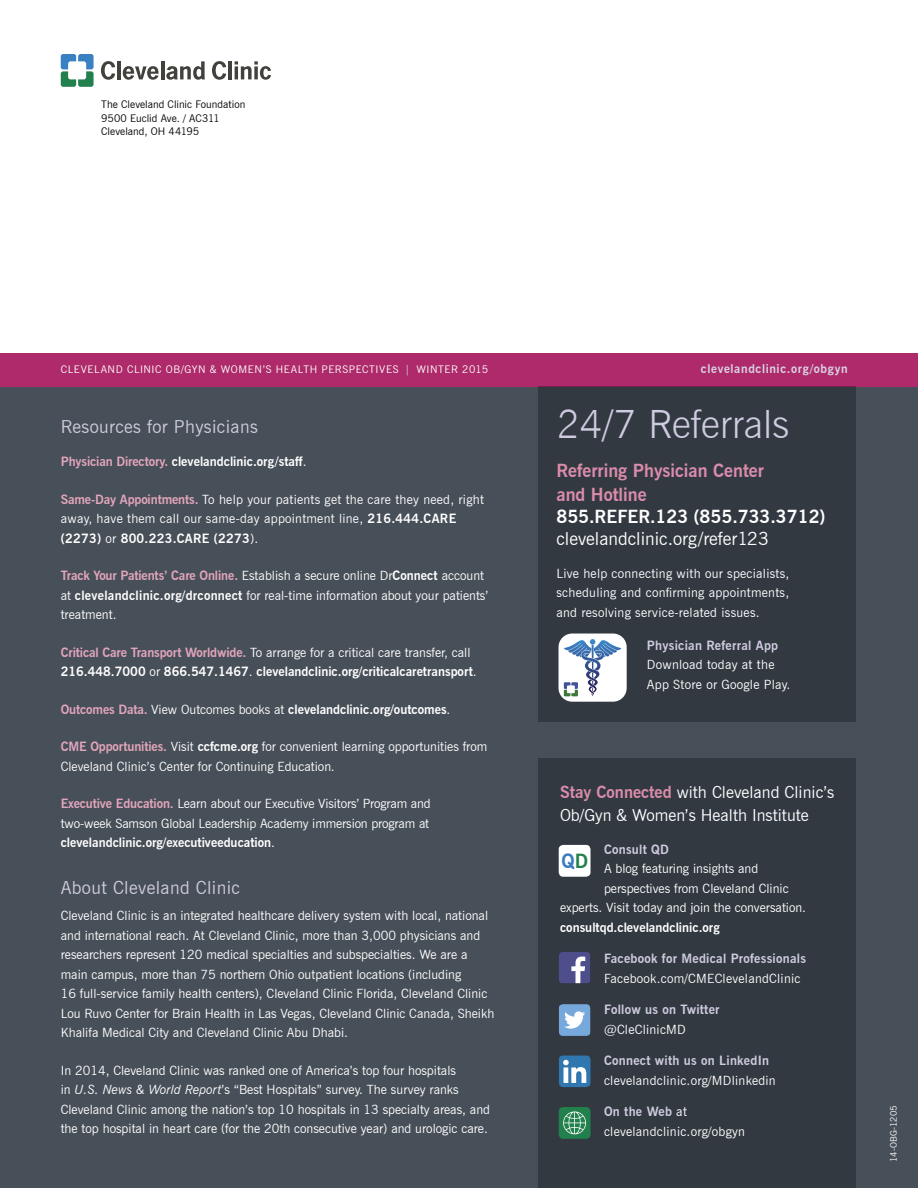
<style>
.page{position:relative;width:918px;height:1188px;background:#fff}
.page>*{position:absolute;margin:0;border:0;box-sizing:border-box;transform-origin:0 0}
.t1{font:300 39px "News Gothic BT";color:#cfcbe0}
.t2{font:700 19.5px "News Gothic BT";color:#3a7bbe}
.t3{font:18px "News Gothic BT";letter-spacing:.02em;color:#cfcbe0}
.t4{font:700 18px/24px "News Gothic BT";color:#db8cab}
.t5{font:18px "News Gothic BT";color:#fff}
.t6{font:700 18px "News Gothic BT";color:#fff}
.t7{font:16.5px/22.5px "News Gothic BT";color:#fff}
.t8{font:12.75px/19.5px "News Gothic BT";color:#fff}
.t9{font:12.75px/19.5px "News Gothic BT";letter-spacing:.02em;color:#fff}
.t10{font:700 12.75px/19.5px "News Gothic BT";color:#fff}
.t11{font:700 12.75px "News Gothic BT";letter-spacing:.02em;color:#cfcbe0}
.t12{font:700 12px "News Gothic BT";letter-spacing:.055em;color:#d8d5e6}
.t13{font:10.5px/13.5px "News Gothic BT";letter-spacing:.005em;color:#000}
.t14{font:10.5px "News Gothic BT";letter-spacing:.06em;color:#fff}
.t15{font:9px "News Gothic BT";color:#fff}
.s1{color:#cfcbe0}
.s2{color:#e2a5bc}
.s3{font-weight:400}
.s4{font-weight:700;color:#e2a5bc}
.s5{font-weight:700}
.s6{font-style:italic}
.s7{font-weight:700;color:#db8cab}
.s8{font-weight:700;color:#cfcbe0}
.s9{color:#22804d}
</style>
<div class="page">
<div style="left:0;top:373px;width:918px;height:815px;background:#474f58"></div>
<svg style="left:61px;top:54px;width:33px;height:33px"></svg>
<svg style="left:101px;top:61px;width:14px;height:19px"></svg>
<hr style="left:117px;top:61px;width:4px;height:18px;background:#42413b">
<svg style="left:123px;top:66px;width:36px;height:14px"></svg>
<hr style="left:161px;top:61px;width:3px;height:18px;background:#42413b">
<svg style="left:212px;top:61px;width:14px;height:19px"></svg>
<hr style="left:228px;top:61px;width:4px;height:18px;background:#42413b">
<svg style="left:235px;top:61px;width:36px;height:19px"></svg>
<svg style="left:166px;top:61px;width:39px;height:19px"></svg>
<div style="left:0;top:353px;width:918px;height:33px;background:#ae2a6a"></div>
<div style="left:539px;top:758px;width:317px;height:430px;background:#323941"></div>
<div style="left:539px;top:386px;width:317px;height:336px;background:#323941"></div>
<svg style="left:559px;top:952px;width:31px;height:31px"></svg>
<svg style="left:559px;top:1055px;width:32px;height:32px"></svg>
<div style="left:559px;top:1107px;width:32px;height:32px;background:#22804d;border-radius:4px"></div>
<div style="left:559px;top:845px;width:32px;height:32px;background:#fff;border-radius:4px"></div>
<svg style="left:559px;top:1004px;width:32px;height:32px"></svg>
<svg style="left:559px;top:634px;width:68px;height:68px;background:#e9ebf0"></svg>
<svg style="left:564px;top:682px;width:14px;height:14px"></svg>
<svg style="left:564px;top:639px;width:57px;height:17px"></svg>
<svg style="left:563px;top:1111px;width:23px;height:23px"></svg>
<p class="t13" style="left:101px;top:98px;width:146px">The Cleveland Clinic Foundation<br>9500 Euclid Ave. / AC311<br>Cleveland, OH 44195</p>
<p class="t14" style="left:61px;top:363px;width:429px">CLEVELAND CLINIC OB/GYN &amp; WOMEN’S HEALTH PERSPECTIVES <span class="s1">|</span> WINTER 2015</p>
<p class="t12" style="left:701px;top:361px;width:148px">clevelandclinic.org/obgyn</p>
<h3 class="t3" style="left:61px;top:416px;width:199px">Resources for Physicians</h3>
<p class="t10" style="left:61px;top:452px;width:247px"><span class="s2">Physician Directory.</span> clevelandclinic.org/staff<span class="s3">.</span></p>
<p class="t9" style="left:61px;top:490px;width:425px"><span class="s4">Same-Day Appointments.</span> To help your patients get the care they need, right away, have them call our same-day appointment line, <span class="s5">216.444.CARE (2273)</span> or <span class="s5">800.223.CARE (2273</span>).</p>
<p class="t8" style="left:61px;top:566px;width:429px"><span class="s4">Track Your Patients’ Care Online.</span> Establish a secure online Dr<span class="s5">Connect</span> account at <span class="s5">clevelandclinic.org/drconnect</span> for real-time information about your patients’ treatment.</p>
<p class="t10" style="left:61px;top:643px;width:417px"><span class="s2">Critical Care Transport Worldwide.</span> <span class="s3">To arrange for a critical care transfer, call<br></span>216.448.7000 <span class="s3">or</span> 866.547.1467<span class="s3">.</span> clevelandclinic.org/criticalcaretransport<span class="s3">.</span></p>
<p class="t10" style="left:61px;top:700px;width:391px"><span class="s2">Outcomes Data.</span> <span class="s3">View Outcomes books at</span> clevelandclinic.org/outcomes<span class="s3">.</span></p>
<p class="t8" style="left:61px;top:737px;width:428px"><span class="s4">CME Opportunities.</span> Visit <span class="s5">ccfcme.org</span> for convenient learning opportunities from<br>Cleveland Clinic’s Center for Continuing Education.</p>
<p class="t8" style="left:61px;top:794px;width:372px"><span class="s4">Executive Education.</span> Learn about our Executive Visitors’ Program and two-week Samson Global Leadership Academy immersion program at <span class="s5">clevelandclinic.org/executiveeducation</span>.</p>
<h3 class="t3" style="left:61px;top:877px;width:181px">About Cleveland Clinic</h3>
<p class="t8" style="left:61px;top:906px;width:435px">Cleveland Clinic is an integrated healthcare delivery system with local, national and international reach. At Cleveland Clinic, more than 3,000 physicians and researchers represent 120 medical specialties and subspecialties. We are a main campus, more than 75 northern Ohio outpatient locations (including<br>16 full-service family health centers), Cleveland Clinic Florida, Cleveland Clinic Lou Ruvo Center for Brain Health in Las Vegas, Cleveland Clinic Canada, Sheikh Khalifa Medical City and Cleveland Clinic Abu Dhabi.</p>
<p class="t8" style="left:61px;top:1060px;width:431px">In 2014, Cleveland Clinic was ranked one of America’s top four hospitals<br>in <span class="s6">U.S. News &amp; World Report</span>’s “Best Hospitals” survey. The survey ranks Cleveland Clinic among the nation’s top 10 hospitals in 13 specialty areas, and the top hospital in heart care (for the 20th consecutive year) and urologic care.</p>
<h1 class="t1" style="left:556px;top:401px;width:234px">24/7 Referrals</h1>
<h3 class="t4" style="left:556px;top:459px;width:209px">Referring Physician Center and Hotline</h3>
<h3 class="t6" style="left:556px;top:506px;width:271px">855.REFER.123 (855.733.3712)</h3>
<h3 class="t5" style="left:556px;top:527px;width:214px">clevelandclinic.org/refer123</h3>
<p class="t8" style="left:556px;top:563px;width:234px;text-align:justify">Live help connecting with our specialists, scheduling and confirming appointments, and resolving service-related issues.</p>
<p class="t11" style="left:647px;top:637px;width:133px">Physician Referral App</p>
<p class="t9" style="left:647px;top:655px;width:145px">Download today at the<br>App Store or Google Play.</p>
<p class="t7" style="left:560px;top:781px;width:276px"><span class="s7">Stay Connected</span> with Cleveland Clinic’s<br>Ob/Gyn &amp; Women’s Health Institute</p>
<p class="t11" style="left:604px;top:841px;width:66px">Consult QD</p>
<p class="t8" style="left:604px;top:859px;width:156px">A blog featuring insights and</p>
<p class="t8" style="left:604px;top:878px;width:186px">perspectives from Cleveland Clinic</p>
<p class="t8" style="left:560px;top:898px;width:247px">experts. Visit today and join the conversation.</p>
<p class="t10" style="left:560px;top:917px;width:161px">consultqd.clevelandclinic.org</p>
<p class="t11" style="left:604px;top:951px;width:203px">Facebook for Medical Professionals</p>
<p class="t9" style="left:604px;top:968px;width:198px">Facebook.com/CMEClevelandClinic</p>
<p class="t11" style="left:604px;top:1002px;width:117px">Follow us on Twitter</p>
<p class="t9" style="left:604px;top:1019px;width:83px">@CleClinicMD</p>
<p class="t11" style="left:604px;top:1053px;width:167px">Connect with us on LinkedIn</p>
<p class="t9" style="left:604px;top:1070px;width:173px">clevelandclinic.org/MDlinkedin</p>
<p class="t9" style="left:604px;top:1102px;width:143px"><span class="s8">On the Web</span> at clevelandclinic.org/obgyn</p>
<h2 class="t2" style="left:562px;top:849px;width:28px">Q<span class="s9">D</span></h2>
<p class="t15" style="left:888px;top:1162px;width:58px;rotate:-90deg">14-OBG-1205</p>
</div>
